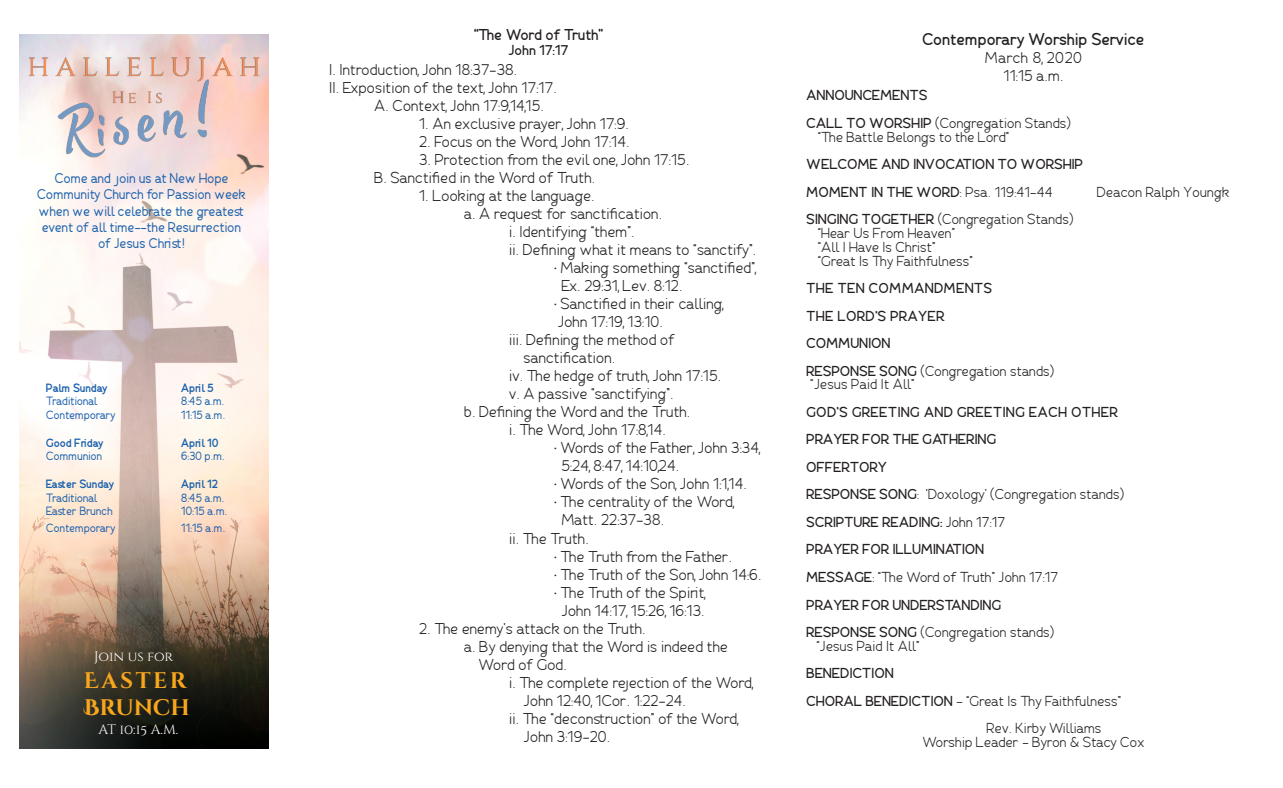
<style>
.page{position:relative;width:1283px;height:788px;background:#fff}
.page>*{position:absolute;margin:0;border:0;box-sizing:border-box;transform-origin:0 0}
.t1{font:700 22.5px "Cinzel Decorative";letter-spacing:.055em;color:#f8a61e}
.t2{font:700 16.25px "Fibon Sans";color:#231f20}
.t3{font:15px "Fibon Sans";color:#231f20}
.t4{font:700 15px "Fibon Sans";letter-spacing:-.035em;color:#231f20}
.t5{font:15px "Fibon Sans";letter-spacing:.025em;color:#231f20}
.title_and_scripture{font:13.75px "Fibon Sans";color:#231f20}
.title_and_scripture-2{font:700 13.75px "Fibon Sans";color:#231f20}
.title_and_scripture-3{font:700 13.75px "Fibon Sans";letter-spacing:.025em;color:#231f20}
.title_and_scripture-4{font:13.75px "Fibon Sans";color:#211e1f}
.t6{font:13.75px "Cinzel Decorative";color:#fff}
.title_and_scripture-5{font:700 13.75px "Fibon Sans";color:#211e1f}
.t7{font:13.75px "Cinzel";letter-spacing:-.015em;color:#fff}
.t8{font:500 13.5px/16.2px "Fibon Sans";color:#1c61ad;text-align:center;scale:.96 1}
.t9{font:500 11.5px "Fibon Sans";color:#1c61ad;scale:.96 1}
.t10{font:800 11.5px "Fibon Sans";color:#1c61ad;scale:.96 1}
.s1{font-weight:700}
.s2{font-weight:400}
.s3{font-weight:400;color:#191919}
.s4{font-weight:700;color:#231f20}
</style>
<div class="page">
<img style="left:20px;top:35px;width:248px;height:713px">
<img style="left:19px;top:34px;width:246px;height:133px">
<p class="t8" style="left:37px;top:170px;width:219px">Come and join us at New Hope<br>Community Church for Passion week when we will celebrate the greatest event of all time--the Resurrection of Jesus Christ!</p>
<p class="t10" style="left:46px;top:379px;width:65px">Palm Sunday</p>
<p class="t10" style="left:181px;top:379px;width:36px">April 5</p>
<p class="t9" style="left:46px;top:393px;width:55px">Traditional</p>
<p class="t9" style="left:181px;top:393px;width:46px">8:45 a.m.</p>
<p class="t9" style="left:46px;top:407px;width:74px">Contemporary</p>
<p class="t9" style="left:181px;top:407px;width:47px">11:15 a.m.</p>
<p class="t10" style="left:46px;top:434px;width:61px">Good Friday</p>
<p class="t10" style="left:181px;top:434px;width:40px">April 10</p>
<p class="t9" style="left:46px;top:448px;width:60px">Communion</p>
<p class="t9" style="left:181px;top:448px;width:47px">6:30 p.m.</p>
<p class="t10" style="left:46px;top:475px;width:72px">Easter Sunday</p>
<p class="t10" style="left:181px;top:475px;width:40px">April 12</p>
<p class="t9" style="left:46px;top:489px;width:55px">Traditional</p>
<p class="t9" style="left:181px;top:489px;width:46px">8:45 a.m.</p>
<p class="t9" style="left:46px;top:503px;width:71px">Easter Brunch</p>
<p class="t9" style="left:181px;top:503px;width:49px">10:15 a.m.</p>
<p class="t9" style="left:46px;top:519px;width:74px">Contemporary</p>
<p class="t9" style="left:181px;top:519px;width:47px">11:15 a.m.</p>
<p class="t7" style="left:94px;top:648px;width:80px">Join us for</p>
<p class="t1" style="left:84px;top:666px;width:104px">EASTER</p>
<p class="t1" style="left:84px;top:693px;width:107px">BRUNCH</p>
<p class="t6" style="left:99px;top:720px;width:81px">AT 10:15 A.M.</p>
<p class="t4" style="left:474px;top:24px;width:130px">“The Word of Truth”</p>
<p class="title_and_scripture-5" style="left:509px;top:40px;width:61px">John 17:17</p>
<p class="t3" style="left:329px;top:59px;width:190px">I. Introduction, John 18:37-38.</p>
<p class="t3" style="left:329px;top:77px;width:229px">II. Exposition of the text, John 17:17.</p>
<p class="t3" style="left:374px;top:95px;width:171px">A. Context, John 17:9,14,15.</p>
<p class="t3" style="left:419px;top:113px;width:212px">1. An exclusive prayer, John 17:9.</p>
<p class="t3" style="left:419px;top:131px;width:212px">2. Focus on the Word, John 17:14.</p>
<p class="t3" style="left:419px;top:149px;width:272px">3. Protection from the evil one, John 17:15.</p>
<p class="t3" style="left:374px;top:167px;width:223px">B. Sanctified in the Word of Truth.</p>
<p class="t3" style="left:419px;top:185px;width:177px">1. Looking at the language.</p>
<p class="t3" style="left:464px;top:203px;width:200px">a. A request for sanctification.</p>
<p class="t3" style="left:509px;top:221px;width:127px">i. Identifying “them”.</p>
<p class="t3" style="left:509px;top:239px;width:249px">ii. Defining what it means to “sanctify”.</p>
<p class="t3" style="left:554px;top:257px;width:203px">• Making something “sanctified”,</p>
<p class="t3" style="left:561px;top:275px;width:123px">Ex. 29:31, Lev. 8:12.</p>
<p class="t3" style="left:554px;top:293px;width:171px">• Sanctified in their calling,</p>
<p class="t3" style="left:558px;top:311px;width:107px">John 17:19, 13:10.</p>
<p class="t3" style="left:509px;top:329px;width:167px">iii. Defining the method of</p>
<p class="t3" style="left:523px;top:347px;width:93px">sanctification.</p>
<p class="t3" style="left:509px;top:365px;width:214px">iv. The hedge of truth, John 17:15.</p>
<p class="t3" style="left:509px;top:383px;width:166px">v. A passive “sanctifying”.</p>
<p class="t3" style="left:464px;top:401px;width:228px">b. Defining the Word and the Truth.</p>
<p class="t3" style="left:509px;top:419px;width:158px">i. The Word, John 17:8,14.</p>
<p class="t3" style="left:554px;top:437px;width:207px">• Words of the Father, John 3:34,</p>
<p class="t3" style="left:561px;top:455px;width:119px">5:24, 8:47, 14:10,24.</p>
<p class="t3" style="left:554px;top:473px;width:194px">• Words of the Son, John 1:1,14.</p>
<p class="t3" style="left:554px;top:491px;width:181px">• The centrality of the Word,</p>
<p class="t3" style="left:561px;top:509px;width:104px">Matt. 22:37-38.</p>
<p class="t3" style="left:509px;top:527px;width:81px">ii. The Truth.</p>
<p class="t3" style="left:554px;top:545px;width:180px">• The Truth from the Father.</p>
<p class="t3" style="left:554px;top:563px;width:209px">• The Truth of the Son, John 14:6.</p>
<p class="t3" style="left:554px;top:581px;width:153px">• The Truth of the Spirit,</p>
<p class="t3" style="left:561px;top:599px;width:145px">John 14:17, 15:26, 16:13.</p>
<p class="t3" style="left:419px;top:617px;width:228px">2. The enemy’s attack on the Truth.</p>
<p class="t3" style="left:464px;top:635px;width:265px">a. By denying that the Word is indeed the</p>
<p class="t3" style="left:478px;top:653px;width:90px">Word of God.</p>
<p class="t3" style="left:509px;top:671px;width:245px">i. The complete rejection of the Word,</p>
<p class="t3" style="left:523px;top:689px;width:164px">John 12:40, 1Cor. 1:22-24.</p>
<p class="t3" style="left:509px;top:707px;width:230px">ii. The “deconstruction” of the Word,</p>
<p class="t3" style="left:523px;top:725px;width:88px">John 3:19-20.</p>
<p class="t2" style="left:922px;top:27px;width:224px">Contemporary Worship Service</p>
<p class="t5" style="left:985px;top:47px;width:99px">March 8, 2020</p>
<p class="t3" style="left:1003px;top:65px;width:62px">11:15 a.m.</p>
<p class="title_and_scripture-2" style="left:806px;top:86px;width:123px">ANNOUNCEMENTS</p>
<p class="title_and_scripture" style="left:806px;top:113px;width:266px"><span class="s1">CALL TO WORSHIP</span> (Congregation Stands)</p>
<p class="title_and_scripture" style="left:818px;top:127px;width:193px">“The Battle Belongs to the Lord”</p>
<p class="title_and_scripture-2" style="left:806px;top:154px;width:278px">WELCOME AND INVOCATION TO WORSHIP</p>
<p class="title_and_scripture-2" style="left:806px;top:182px;width:248px">MOMENT IN THE WORD<span class="s2">: Psa. 119:41-44</span></p>
<p class="title_and_scripture" style="left:1097px;top:182px;width:134px">Deacon Ralph Youngk</p>
<p class="title_and_scripture" style="left:806px;top:209px;width:268px"><span class="s1">SINGING TOGETHER</span> (Congregation Stands)</p>
<p class="title_and_scripture" style="left:818px;top:223px;width:139px">“Hear Us From Heaven”</p>
<p class="title_and_scripture" style="left:818px;top:237px;width:119px">“All I Have Is Christ”</p>
<p class="title_and_scripture" style="left:818px;top:251px;width:157px">“Great Is Thy Faithfulness”</p>
<p class="title_and_scripture-3" style="left:806px;top:278px;width:187px">THE TEN COMMANDMENTS</p>
<p class="title_and_scripture-3" style="left:806px;top:306px;width:140px">THE LORD’S PRAYER</p>
<p class="title_and_scripture-2" style="left:806px;top:333px;width:86px">COMMUNION</p>
<p class="title_and_scripture" style="left:806px;top:361px;width:249px"><span class="s1">RESPONSE SONG</span> (Congregation stands)</p>
<p class="title_and_scripture" style="left:810px;top:374px;width:106px">“Jesus Paid It All”</p>
<p class="title_and_scripture-3" style="left:806px;top:402px;width:313px">GOD’S GREETING AND GREETING EACH OTHER</p>
<p class="title_and_scripture-2" style="left:806px;top:429px;width:191px">PRAYER FOR THE GATHERING</p>
<p class="title_and_scripture-2" style="left:806px;top:457px;width:82px">OFFERTORY</p>
<p class="title_and_scripture" style="left:806px;top:484px;width:319px"><span class="s1">RESPONSE SONG</span>: ‘Doxology’ (Congregation stands)</p>
<p class="title_and_scripture-2" style="left:806px;top:512px;width:200px">SCRIPTURE READING: <span class="s3">John 17:17</span></p>
<p class="title_and_scripture-2" style="left:806px;top:539px;width:179px">PRAYER FOR ILLUMINATION</p>
<p class="title_and_scripture-4" style="left:806px;top:567px;width:253px"><span class="s4">MESSAGE</span>: “The Word of Truth” John 17:17</p>
<p class="title_and_scripture-2" style="left:806px;top:594px;width:196px">PRAYER FOR UNDERSTANDING</p>
<p class="title_and_scripture" style="left:806px;top:622px;width:249px"><span class="s1">RESPONSE SONG</span> (Congregation stands)</p>
<p class="title_and_scripture" style="left:816px;top:636px;width:104px">“Jesus Paid It All”</p>
<p class="title_and_scripture-2" style="left:806px;top:663px;width:89px">BENEDICTION</p>
<p class="title_and_scripture" style="left:806px;top:691px;width:316px"><span class="s1">CHORAL BENEDICTION</span> - “Great Is Thy Faithfulness”</p>
<p class="title_and_scripture" style="left:986px;top:718px;width:116px">Rev. Kirby Williams</p>
<p class="title_and_scripture" style="left:922px;top:732px;width:223px">Worship Leader - Byron &amp; Stacy Cox</p>
</div>
